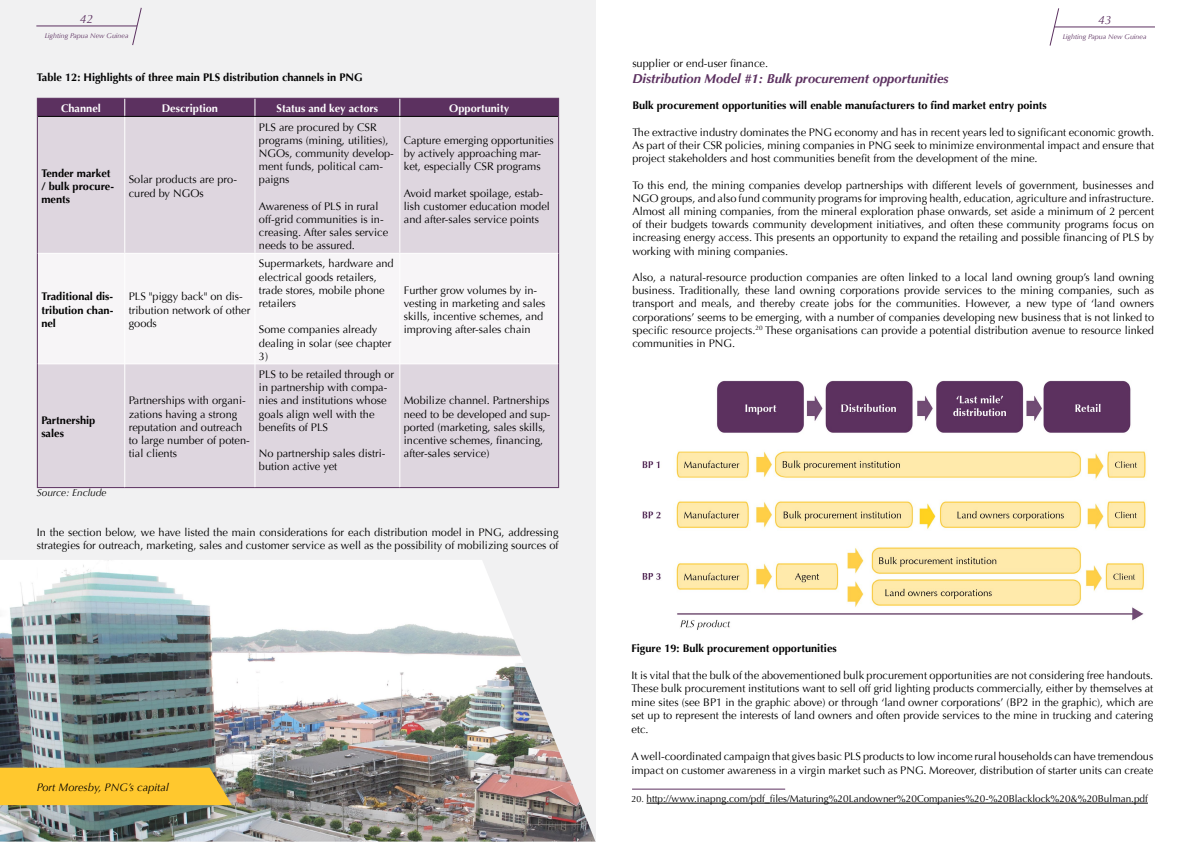
<style>
.page{position:relative;width:1191px;height:842px;background:#fff}
.page>*{position:absolute;margin:0;border:0;box-sizing:border-box;transform-origin:0 0}
.t1{font:italic 700 13px "Optima";color:#5c3160}
.t2{font:italic 12px "Optima";color:#5c3160}
.t3{font:11px/13.2px "Optima";color:#000}
.Tables{font:700 11px/13.2px "Optima";color:#000}
.t4{font:700 11px "Optima";color:#fff}
.Figures{font:700 11px "Optima";color:#000}
.t5{font:italic 11px "Optima";color:#000}
.t6{font:10px "Optima";color:#000}
.t7{font:italic 10px "Optima";color:#000}
.t8{font:italic 7px "Optima";color:#5c3160}
.s1{font-size:9px}
</style>
<div class="page">
<div style="left:0;top:0;width:595px;height:842px;background:#f1f1f2"></div>
<svg style="left:131px;top:7px;width:11px;height:39px"></svg>
<hr style="left:36px;top:25px;width:101px;height:1px;background:#5c3160">
<svg style="left:1049px;top:8px;width:11px;height:38px"></svg>
<hr style="left:1054px;top:26px;width:101px;height:1px;background:#5c3160">
<div style="left:38px;top:117px;width:520px;height:370px;background:#ded6df"></div>
<svg style="left:38px;top:254px;width:520px;height:110px"></svg>
<hr style="left:37px;top:116px;width:1px;height:137px;background:#5c3160">
<hr style="left:558px;top:116px;width:1px;height:137px;background:#5c3160">
<hr style="left:37px;top:253px;width:1px;height:111px;background:#5c3160">
<hr style="left:558px;top:253px;width:1px;height:111px;background:#5c3160">
<hr style="left:37px;top:364px;width:1px;height:123px;background:#5c3160">
<hr style="left:558px;top:364px;width:1px;height:123px;background:#5c3160">
<hr style="left:37px;top:487px;width:88px;height:1px;background:#5c3160">
<hr style="left:125px;top:487px;width:130px;height:1px;background:#5c3160">
<hr style="left:255px;top:487px;width:145px;height:1px;background:#5c3160">
<hr style="left:400px;top:487px;width:159px;height:1px;background:#5c3160">
<svg style="left:37px;top:98px;width:522px;height:18px;background:#5c3260"></svg>
<hr style="left:124px;top:117px;width:1px;height:136px;background:#fff">
<hr style="left:254px;top:117px;width:1px;height:136px;background:#fff">
<hr style="left:399px;top:117px;width:1px;height:136px;background:#fff">
<hr style="left:124px;top:254px;width:1px;height:110px;background:#fff">
<hr style="left:254px;top:254px;width:1px;height:110px;background:#fff">
<hr style="left:399px;top:254px;width:1px;height:110px;background:#fff">
<hr style="left:124px;top:364px;width:1px;height:123px;background:#fff">
<hr style="left:254px;top:364px;width:1px;height:123px;background:#fff">
<hr style="left:399px;top:364px;width:1px;height:123px;background:#fff">
<hr style="left:38px;top:116px;width:87px;height:1px;background:#000">
<hr style="left:125px;top:116px;width:130px;height:1px;background:#000">
<hr style="left:255px;top:116px;width:145px;height:1px;background:#000">
<hr style="left:400px;top:116px;width:158px;height:1px;background:#000">
<hr style="left:38px;top:253px;width:87px;height:1px;background:#fff">
<hr style="left:125px;top:253px;width:130px;height:1px;background:#fff">
<hr style="left:255px;top:253px;width:145px;height:1px;background:#fff">
<hr style="left:400px;top:253px;width:158px;height:1px;background:#fff">
<hr style="left:38px;top:364px;width:87px;height:1px;background:#fff">
<hr style="left:125px;top:364px;width:130px;height:1px;background:#fff">
<hr style="left:255px;top:364px;width:145px;height:1px;background:#fff">
<hr style="left:400px;top:364px;width:158px;height:1px;background:#fff">
<img style="left:0;top:560px;width:595px;height:281px">
<div style="left:0;top:768px;width:232px;height:37px;background:#ffc82e"></div>
<img style="left:642px;top:380px;width:504px;height:250px">
<hr style="left:632px;top:789px;width:153px;height:1px;background:#5c3160">
<hr style="left:646px;top:803px;width:501px;height:1px;background:#000">
<p class="t2" style="left:80px;top:12px;width:15px">42</p>
<p class="t8" style="left:45px;top:31px;width:85px">Lighting Papua New Guinea</p>
<p class="Tables" style="left:37px;top:70px;width:327px">Table 12: Highlights of three main PLS distribution channels in PNG</p>
<p class="t4" style="left:61px;top:102px;width:41px">Channel</p>
<p class="t4" style="left:162px;top:102px;width:58px">Description</p>
<p class="t4" style="left:277px;top:102px;width:103px">Status and key actors</p>
<p class="t4" style="left:449px;top:102px;width:61px">Opportunity</p>
<p class="Tables" style="left:41px;top:167px;width:74px">Tender market / bulk procure&shy;ments</p>
<p class="t3" style="left:129px;top:173px;width:110px">Solar products are pro&shy;cured by NGOs</p>
<p class="Tables" style="left:41px;top:290px;width:73px;text-align:justify">Traditional dis&shy;tribution chan&shy;nel</p>
<p class="t3" style="left:129px;top:290px;width:123px">PLS "piggy back" on dis&shy;tribution network of other goods</p>
<p class="Tables" style="left:41px;top:414px;width:56px">Partnership sales</p>
<p class="t3" style="left:129px;top:394px;width:123px">Partnerships with organi&shy;zations having a strong reputation and outreach to large number of poten&shy;tial clients</p>
<p class="t3" style="left:259px;top:120px;width:136px">PLS are procured by CSR programs (mining, utilities),<br>NGOs, community develop&shy;ment funds, political cam&shy;paigns</p>
<p class="t3" style="left:259px;top:200px;width:131px">Awareness of PLS in rural off-grid communities is in&shy;creasing. After sales service needs to be assured.</p>
<p class="t3" style="left:259px;top:257px;width:136px">Supermarkets, hardware and electrical goods retailers, trade stores, mobile phone retailers</p>
<p class="t3" style="left:259px;top:323px;width:134px">Some companies already dealing in solar (see chapter<br>3)</p>
<p class="t3" style="left:259px;top:368px;width:137px">PLS to be retailed through or in partnership with compa&shy;nies and institutions whose goals align well with the benefits of PLS</p>
<p class="t3" style="left:259px;top:447px;width:128px">No partnership sales distri&shy;bution active yet</p>
<p class="t3" style="left:404px;top:134px;width:151px">Capture emerging opportunities by actively approaching mar&shy;ket, especially CSR programs</p>
<p class="t3" style="left:404px;top:186px;width:148px">Avoid market spoilage, estab&shy;lish customer education model and after-sales service points</p>
<p class="t3" style="left:404px;top:284px;width:143px">Further grow volumes by in&shy;vesting in marketing and sales skills, incentive schemes, and improving after-sales chain</p>
<p class="t3" style="left:404px;top:394px;width:148px">Mobilize channel. Partnerships need to be developed and sup&shy;ported (marketing, sales skills, incentive schemes, financing, after-sales service)</p>
<p class="t7" style="left:37px;top:487px;width:71px">Source: Enclude</p>
<p class="t3" style="left:37px;top:525px;width:523px">In the section below, we have listed the main considerations for each distribution model in PNG, addressing strategies for outreach, marketing, sales and customer service as well as the possibility of mobilizing sources of</p>
<p class="t5" style="left:37px;top:781px;width:133px">Port Moresby, PNG’s capital</p>
<p class="t2" style="left:1098px;top:13px;width:15px">43</p>
<p class="t8" style="left:1062px;top:32px;width:85px">Lighting Papua New Guinea</p>
<p class="t3" style="left:632px;top:57px;width:137px">supplier or end-user finance.</p>
<p class="t1" style="left:632px;top:71px;width:318px">Distribution Model #1: Bulk procurement opportunities</p>
<p class="Tables" style="left:632px;top:99px;width:416px">Bulk procurement opportunities will enable manufacturers to find market entry points</p>
<p class="t3" style="left:632px;top:126px;width:523px;text-align:justify">The extractive industry dominates the PNG economy and has in recent years led to significant economic growth.<br>As part of their CSR policies, mining companies in PNG seek to minimize environmental impact and ensure that project stakeholders and host communities benefit from the development of the mine.</p>
<p class="t3" style="left:632px;top:178px;width:523px;text-align:justify">To this end, the mining companies develop partnerships with different levels of government, businesses and NGO groups, and also fund community programs for improving health, education, agriculture and infrastructure.<br>Almost all mining companies, from the mineral exploration phase onwards, set aside a minimum of 2 percent of their budgets towards community development initiatives, and often these community programs focus on increasing energy access. This presents an opportunity to expand the retailing and possible financing of PLS by working with mining companies.</p>
<p class="t3" style="left:632px;top:271px;width:523px;text-align:justify">Also, a natural-resource production companies are often linked to a local land owning group’s land owning business. Traditionally, these land owning corporations provide services to the mining companies, such as transport and meals, and thereby create jobs for the communities. However, a new type of ‘land owners corporations’ seems to be emerging, with a number of companies developing new business that is not linked to specific resource projects.<sup>20</sup> These organisations can provide a potential distribution avenue to resource linked communities in PNG.</p>
<p class="Figures" style="left:631px;top:642px;width:207px">Figure 19: Bulk procurement opportunities</p>
<p class="t3" style="left:631px;top:668px;width:523px;line-height:13.5px;text-align:justify">It is vital that the bulk of the abovementioned bulk procurement opportunities are not considering free handouts.<br>These bulk procurement institutions want to sell off grid lighting products commercially, either by themselves at mine sites (see BP1 in the graphic above) or through ‘land owner corporations’ (BP2 in the graphic), which are set up to represent the interests of land owners and often provide services to the mine in trucking and catering etc.</p>
<p class="t3" style="left:631px;top:750px;width:523px;line-height:13.5px">A well-coordinated campaign that gives basic PLS products to low income rural households can have tremendous impact on customer awareness in a virgin market such as PNG. Moreover, distribution of starter units can create</p>
<p class="t6" style="left:631px;top:793px;width:518px"><span class="s1">20.</span> http://www.inapng.com/pdf_files/Maturing%20Landowner%20Companies%20-%20Blacklock%20&amp;%20Bulman.pdf</p>
</div>
